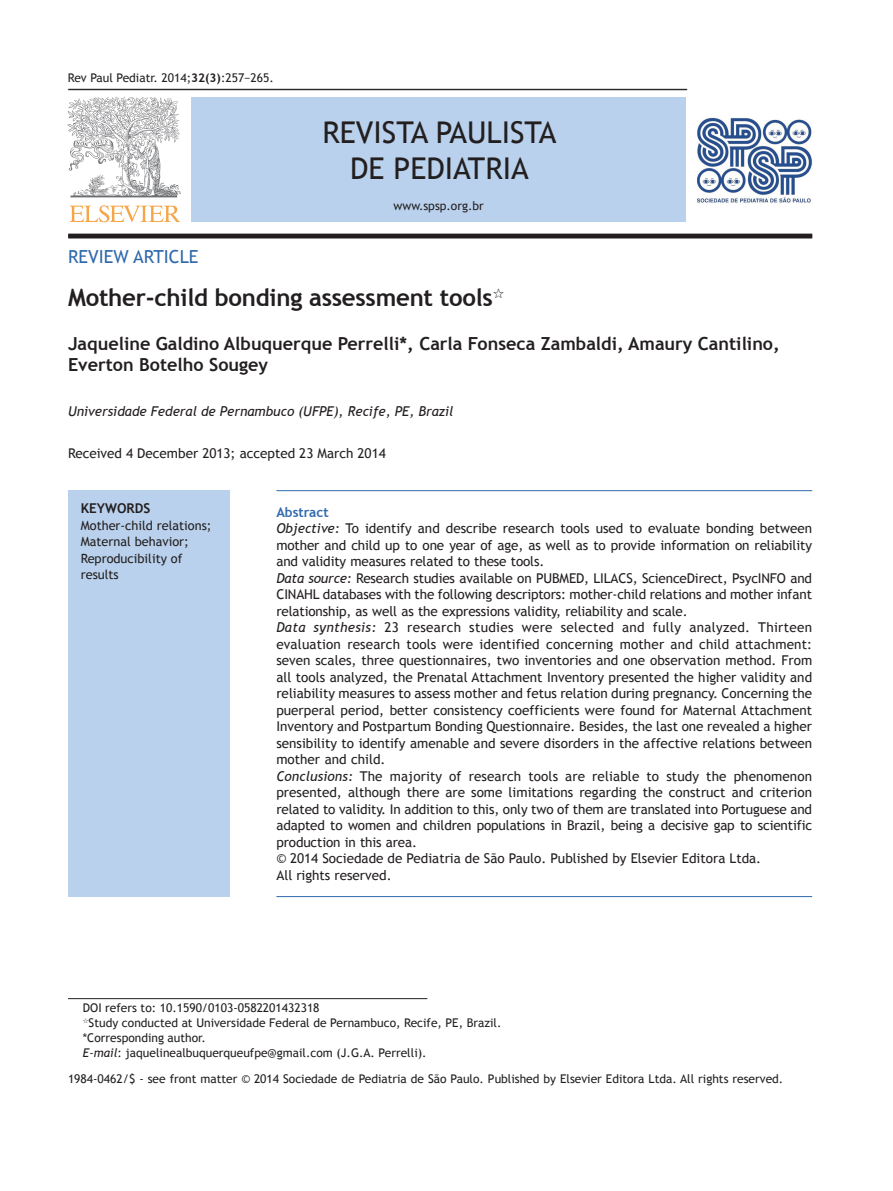
<style>
.page{position:relative;width:893px;height:1191px;background:#fff}
.page>*{position:absolute;margin:0;border:0;box-sizing:border-box;transform-origin:0 0}
.t1{font:30px/36px "Trebuchet MS";color:#231f20;text-align:center}
.t2{font:700 24px "Trebuchet MS";letter-spacing:-.01em;color:#231f20}
.t3{font:700 18px/21px "Trebuchet MS";color:#231f20}
.t4{font:18px "Trebuchet MS";color:#306aad}
.t5{font:13.5px/16.5px "Trebuchet MS";color:#231f20}
.t6{font:italic 13.5px "Trebuchet MS";color:#231f20}
.t7{font:700 13.5px "Trebuchet MS";color:#231f20}
.t8{font:12.75px/16.5px "Trebuchet MS";color:#231f20}
.t9{font:12px/15px "Trebuchet MS";color:#231f20}
.s1{font-weight:700}
.s2{font-weight:700;color:#306aad}
.s3{font-style:italic}
</style>
<div class="page">
<div style="left:191px;top:97px;width:495px;height:125px;background:#b9d1ec"></div>
<svg style="left:67px;top:96px;width:114px;height:101px"></svg>
<svg style="left:69px;top:205px;width:111px;height:17px"></svg>
<img style="left:697px;top:117px;width:115px;height:86px">
<hr style="left:68px;top:89px;width:619px;height:1px;background:#231f20">
<hr style="left:68px;top:234px;width:744px;height:4px;background:#231f20">
<div style="left:68px;top:490px;width:162px;height:407px;background:#b9d1ec"></div>
<hr style="left:276px;top:490px;width:536px;height:1px;background:#306aad">
<hr style="left:276px;top:896px;width:536px;height:1px;background:#306aad">
<hr style="left:68px;top:998px;width:359px;height:1px;background:#231f20">
<p class="t9" style="left:68px;top:70px;width:207px">Rev Paul Pediatr. 2014;<span class="s1">32(3)</span>:257−265.</p>
<h1 class="t1" style="left:322px;top:115px;width:236px">REVISTA PAULISTA<br>DE PEDIATRIA</h1>
<p class="t9" style="left:394px;top:198px;width:92px">www.spsp.org.br</p>
<h3 class="t4" style="left:68px;top:246px;width:132px">REVIEW ARTICLE</h3>
<h2 class="t2" style="left:68px;top:282px;width:438px">Mother-child bonding assessment tools☆</h2>
<h3 class="t3" style="left:68px;top:333px;width:713px">Jaqueline Galdino Albuquerque Perrelli*, Carla Fonseca Zambaldi, Amaury Cantilino,<br>Everton Botelho Sougey</h3>
<p class="t6" style="left:68px;top:403px;width:387px">Universidade Federal de Pernambuco (UFPE), Recife, PE, Brazil</p>
<p class="t5" style="left:68px;top:445px;width:319px">Received 4 December 2013; accepted 23 March 2014</p>
<p class="t7" style="left:81px;top:500px;width:71px">KEYWORDS</p>
<p class="t8" style="left:81px;top:517px;width:132px">Mother-child relations;<br>Maternal behavior;<br>Reproducibility of results</p>
<p class="t5" style="left:276px;top:504px;width:537px"><span class="s2">Abstract<br></span><span class="s3">Objective:</span> To identify and describe research tools used to evaluate bonding between mother and child up to one year of age, as well as to provide information on reliability and validity measures related to these tools.<br><span class="s3">Data source:</span> Research studies available on PUBMED, LILACS, ScienceDirect, PsycINFO and CINAHL databases with the following descriptors: mother-child relations and mother infant relationship, as well as the expressions validity, reliability and scale.<br><span class="s3">Data synthesis:</span> 23 research studies were selected and fully analyzed. Thirteen evaluation research tools were identified concerning mother and child attachment: seven scales, three questionnaires, two inventories and one observation method. From all tools analyzed, the Prenatal Attachment Inventory presented the higher validity and reliability measures to assess mother and fetus relation during pregnancy. Concerning the puerperal period, better consistency coefficients were found for Maternal Attachment Inventory and Postpartum Bonding Questionnaire. Besides, the last one revealed a higher sensibility to identify amenable and severe disorders in the affective relations between mother and child.<br><span class="s3">Conclusions:</span> The majority of research tools are reliable to study the phenomenon presented, although there are some limitations regarding the construct and criterion related to validity. In addition to this, only two of them are translated into Portuguese and adapted to women and children populations in Brazil, being a decisive gap to scientific production in this area.<br>© 2014 Sociedade de Pediatria de São Paulo. Published by Elsevier Editora Ltda.<br>All rights reserved.</p>
<p class="t9" style="left:83px;top:1000px;width:420px">DOI refers to: 10.1590/0103-0582201432318<br>☆Study conducted at Universidade Federal de Pernambuco, Recife, PE, Brazil. *Corresponding author.<br><span class="s3">E-mail</span>: jaquelinealbuquerqueufpe@gmail.com (J.G.A. Perrelli).</p>
<p class="t9" style="left:68px;top:1071px;width:717px">1984-0462/$ - see front matter © 2014 Sociedade de Pediatria de São Paulo. Published by Elsevier Editora Ltda. All rights reserved.</p>
</div>
